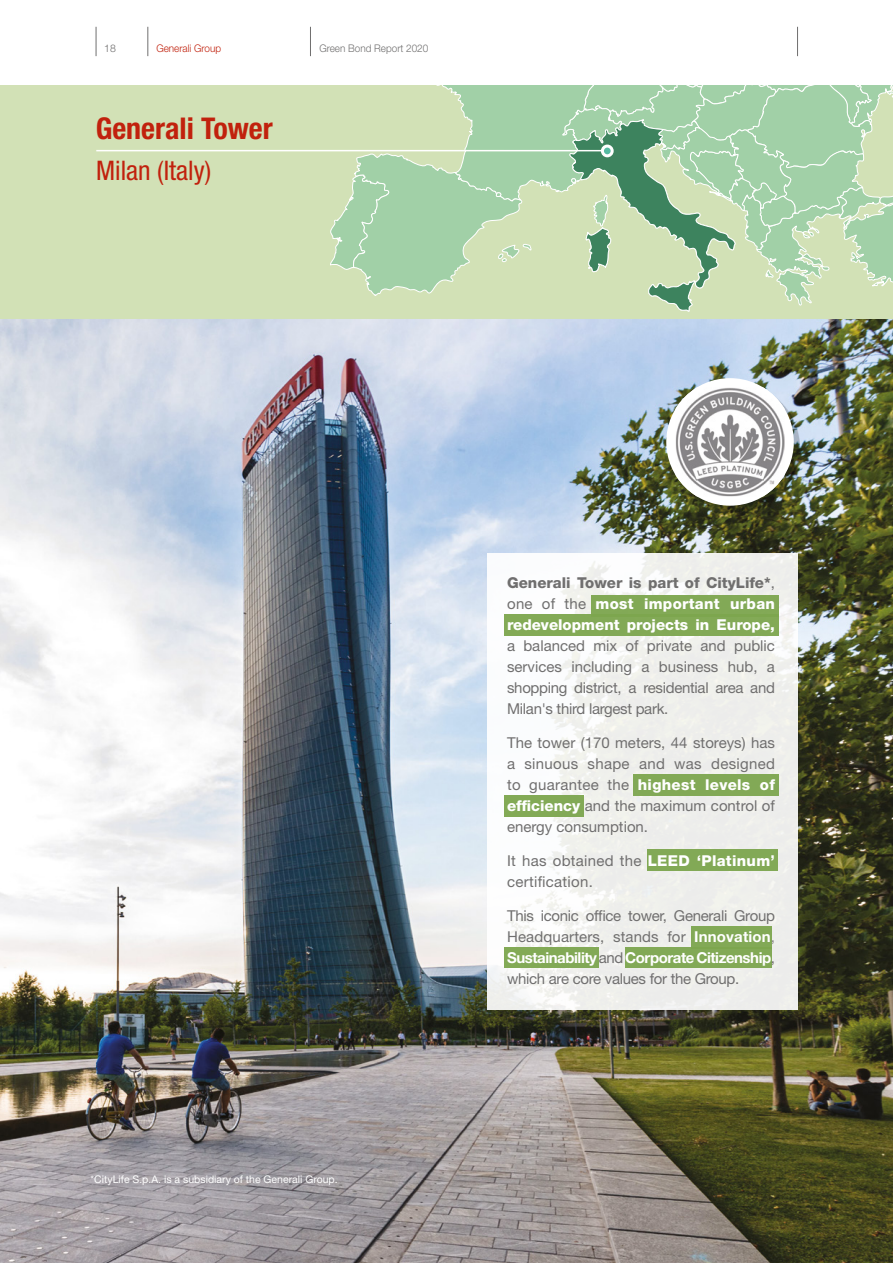
<style>
.page{position:relative;width:893px;height:1263px;background:#fff}
.page>*{position:absolute;margin:0;border:0;box-sizing:border-box;transform-origin:0 0}
._03_HL{font:700 condensed 30px "Helvetica Neue LT Std";color:#c1210d}
._03_HL-2{font:condensed 27px "Helvetica Neue LT Std";color:#c1210d}
._03_HL-3{font:15px/21px "Helvetica Neue LT Std";color:#706f6f;text-align:justify}
._03_HL-4{font:15px/21px "Helvetica Neue LT Std";letter-spacing:.02em;color:#706f6f}
._03_HL-5{font:10.5px "Helvetica Neue LT Std";color:#fff}
.t1{font:300 10.5px "Helvetica Neue LT Std";color:#706f6f;scale:.95 1}
.t2{font:300 10.5px "Helvetica Neue LT Std";color:#c1210d;scale:.95 1}
.t3{font:300 10.5px "Helvetica Neue LT Std";color:#706f6f}
.s1{font-weight:800}
.s2{font-weight:800;color:#fff}
.s3{font-weight:700;color:#fff}
.s4{color:#878787}
</style>
<div class="page">
<img style="left:0;top:319px;width:893px;height:944px">
<div style="left:0;top:85px;width:893px;height:234px;background:#d2e1b6"></div>
<div style="left:487px;top:553px;width:310px;height:456px;background:linear-gradient(to right,#fafafa,#eaebe6)"></div>
<div style="left:591px;top:595px;width:187px;height:22px;background:#82a956"></div>
<div style="left:504px;top:614px;width:274px;height:22px;background:#83a956"></div>
<div style="left:648px;top:850px;width:130px;height:21px;background:#82a956"></div>
<div style="left:633px;top:774px;width:145px;height:22px;background:#82a956"></div>
<div style="left:504px;top:795px;width:79px;height:21px;background:#83aa56"></div>
<div style="left:691px;top:926px;width:80px;height:23px;background:#82a956"></div>
<div style="left:625px;top:948px;width:146px;height:20px;background:#82a956"></div>
<div style="left:504px;top:948px;width:95px;height:20px;background:#82a956"></div>
<svg style="left:96px;top:27px;width:1px;height:29px"></svg>
<svg style="left:148px;top:27px;width:1px;height:29px"></svg>
<svg style="left:797px;top:27px;width:1px;height:29px"></svg>
<svg style="left:310px;top:27px;width:1px;height:29px"></svg>
<svg style="left:330px;top:85px;width:563px;height:227px"></svg>
<hr style="left:96px;top:150px;width:511px;height:1px;background:#fff">
<div style="left:602px;top:146px;width:10px;height:10px;background:#56baa2;border-radius:50%"></div>
<div style="left:601px;top:145px;width:13px;height:12px;border:3px solid #fff;border-radius:50%"></div>
<div style="left:672px;top:384px;width:128px;height:128px;background:#000;opacity:.2"></div>
<div style="left:666px;top:378px;width:128px;height:128px;background:#fff;border-radius:50%"></div>
<img style="left:676px;top:387px;width:108px;height:109px">
<p class="t3" style="left:104px;top:42px;width:13px">18</p>
<p class="t2" style="left:156px;top:42px;width:70px">Generali Group</p>
<p class="t1" style="left:319px;top:42px;width:116px">Green Bond Report 2020</p>
<p class="_03_HL" style="left:96px;top:110px;width:179px">Generali Tower</p>
<p class="_03_HL-2" style="left:96px;top:154px;width:116px">Milan (Italy)</p>
<p class="_03_HL-5" style="left:91px;top:1173px;width:249px">*CityLife S.p.A. is a subsidiary of the Generali Group.</p>
<p class="_03_HL-3" style="left:507px;top:572px;width:269px"><span class="s1">Generali Tower is part of CityLife*</span>, one of the <span class="s2">most important urban redevelopment projects in Europe, </span>a balanced mix of private and public services including a business hub, a shopping district, a residential area and Milan's third largest park.</p>
<p class="_03_HL-3" style="left:507px;top:732px;width:269px">The tower (170 meters, 44 storeys) has a sinuous shape and was designed to guarantee the <span class="s2">highest levels of efficiency</span> and the maximum control of energy consumption.</p>
<p class="_03_HL-4" style="left:507px;top:850px;width:269px">It has obtained the <span class="s2">LEED ‘Platinum’ </span>certification.</p>
<p class="_03_HL-3" style="left:507px;top:905px;width:269px">This iconic office tower, Generali Group Headquarters, stands for <span class="s3">Innovation</span><span class="s4">, </span><span class="s3">Sustainability</span> and <span class="s3">Corporate Citizenship</span>, which are core values for the Group.</p>
</div>
